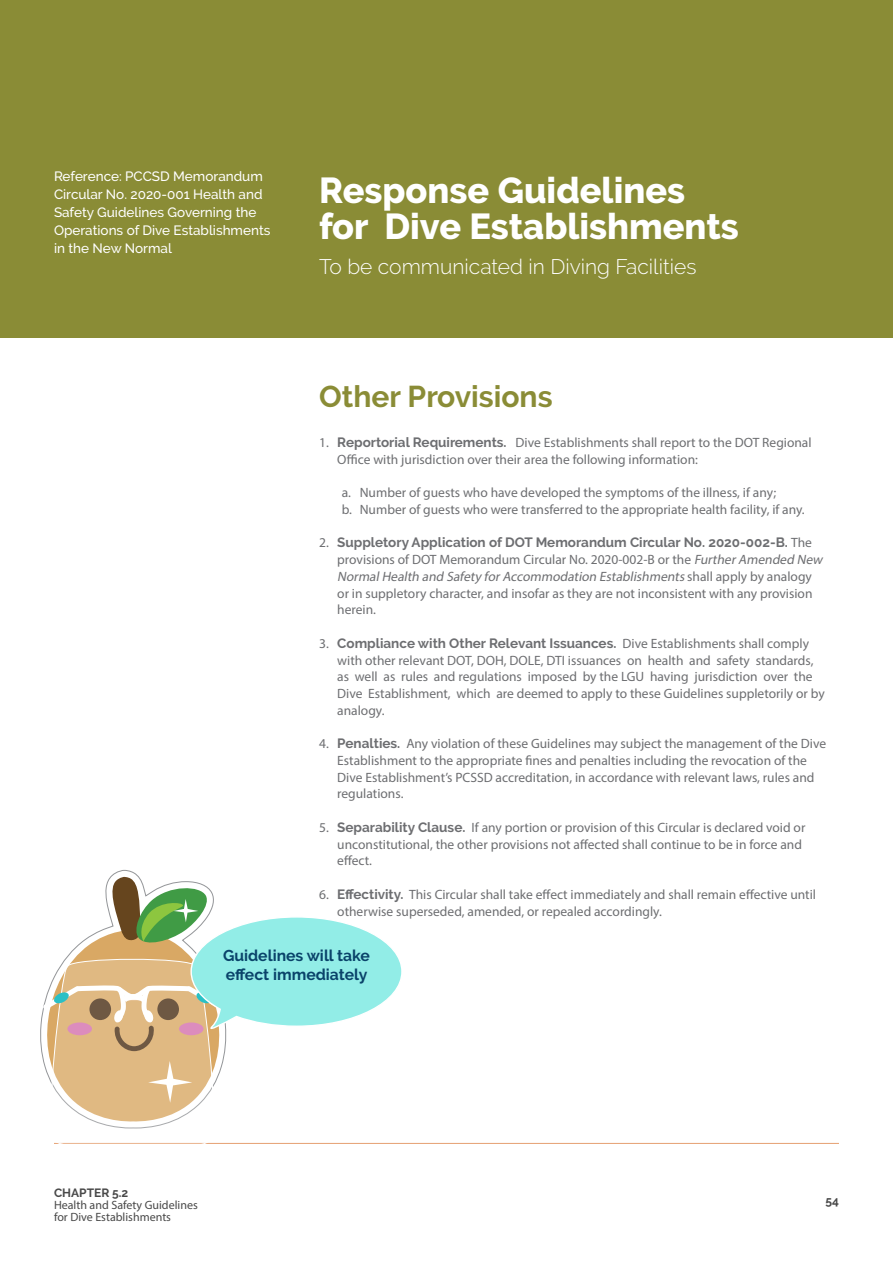
<style>
.page{position:relative;width:893px;height:1263px;background:#fff}
.page>*{position:absolute;margin:0;border:0;box-sizing:border-box;transform-origin:0 0}
.t1{font:800 36px/36px "Raleway";color:#fff}
.t2{font:700 30px "Raleway";color:#8a8c36}
.t3{font:300 21px "Raleway";color:#fff}
.t4{font:700 15.75px/18.9px "Raleway";color:#0a436a}
.t5{font:13.5px/16.8px "Myriad Pro";color:#6d6e71}
.t6{font:700 13.5px "Raleway";color:#6d6e71}
.t7{font:500 13.5px/18px "Raleway";color:#fff}
.t8{font:12px/12px "Myriad Pro";color:#494949}
.t9{font:700 12px "Raleway";color:#494949}
.s1{font-family:"Raleway";font-weight:700}
.s2{font-family:"Myriad Pro";font-weight:400}
.s3{font-style:italic}
</style>
<div class="page">
<hr style="left:54px;top:1143px;width:785px;height:1px;background:#e5a071">
<div style="left:0;top:0;width:893px;height:337px;background:#8a8c36"></div>
<svg style="left:40px;top:877px;width:363px;height:267px"></svg>
<p class="t7" style="left:54px;top:168px;width:218px">Reference: PCCSD Memorandum<br>Circular No. 2020-001 Health and<br>Safety Guidelines Governing the<br>Operations of Dive Establishments in the New Normal</p>
<h1 class="t1" style="left:319px;top:172px;width:421px">Response Guidelines for Dive Establishments</h1>
<h3 class="t3" style="left:319px;top:255px;width:379px">To be communicated in Diving Facilities</h3>
<h2 class="t2" style="left:319px;top:380px;width:235px">Other Provisions</h2>
<p class="t5" style="left:337px;top:434px;width:476px;text-indent:-18px">1. <span class="s1">Reportorial Requirements.</span> Dive Establishments shall report to the DOT Regional<br>Office with jurisdiction over their area the following information:</p>
<p class="t5" style="left:342px;top:484px;width:464px">a. Number of guests who have developed the symptoms of the illness, if any;<br>b. Number of guests who were transferred to the appropriate health facility, if any.</p>
<p class="t6" style="left:319px;top:535px;width:494px"><span class="s2">2.</span> Suppletory Application of DOT Memorandum Circular No. 2020-002-B. <span class="s2">The</span></p>
<p class="t5" style="left:337px;top:551px;width:490px">provisions of DOT Memorandum Circular No. 2020-002-B or the <span class="s3">FurtherAmended New NormalHealth and Safety forAccommodation Establishments</span> s h a l l a p p l y by a n a l o g y or in suppletory character, and insofar as they are not inconsistent with any provision herein.</p>
<p class="t6" style="left:319px;top:635px;width:491px"><span class="s2">3.</span> Compliance with Other Relevant Issuances. <span class="s2">Dive Establishments shall comply</span></p>
<p class="t5" style="left:337px;top:651px;width:489px">with other relevant DOT, DOH, DOLE, DTI issuances on health and safety standards, as well as rules and regulations imposed by the LGU having jurisdiction over the Dive Establishment, which are deemed to apply to these Guidelines suppletorily or by analogy.</p>
<p class="t5" style="left:337px;top:735px;width:490px;text-indent:-18px">4. <span class="s1">Penalties.</span> Any violation of these Guidelines may subject the management of the Dive Establishment to the appropriate fines and penalties including the revocation of the Dive Establishment’s PCSSD accreditation, in accordance with relevant laws, rules and regulations.</p>
<p class="t5" style="left:337px;top:819px;width:470px;text-indent:-18px">5. <span class="s1">Separability Clause.</span> If any portion or provision of this Circular is declared void or unconstitutional, the other provisions not affected shall continue to be in force and effect.</p>
<p class="t5" style="left:337px;top:886px;width:480px;text-indent:-18px">6. <span class="s1">Effectivity.</span> This Circular shall take effect immediately and shall remain effective until otherwise superseded, amended, or repealed accordingly.</p>
<p class="t4" style="left:223px;top:946px;width:148px">Guidelines will take effect immediately</p>
<p class="t9" style="left:54px;top:1186px;width:76px">CHAPTER 5.2</p>
<p class="t8" style="left:54px;top:1199px;width:145px">Health and Safety Guidelines for Dive Establishments</p>
<p class="t9" style="left:825px;top:1194px;width:15px">54</p>
</div>
